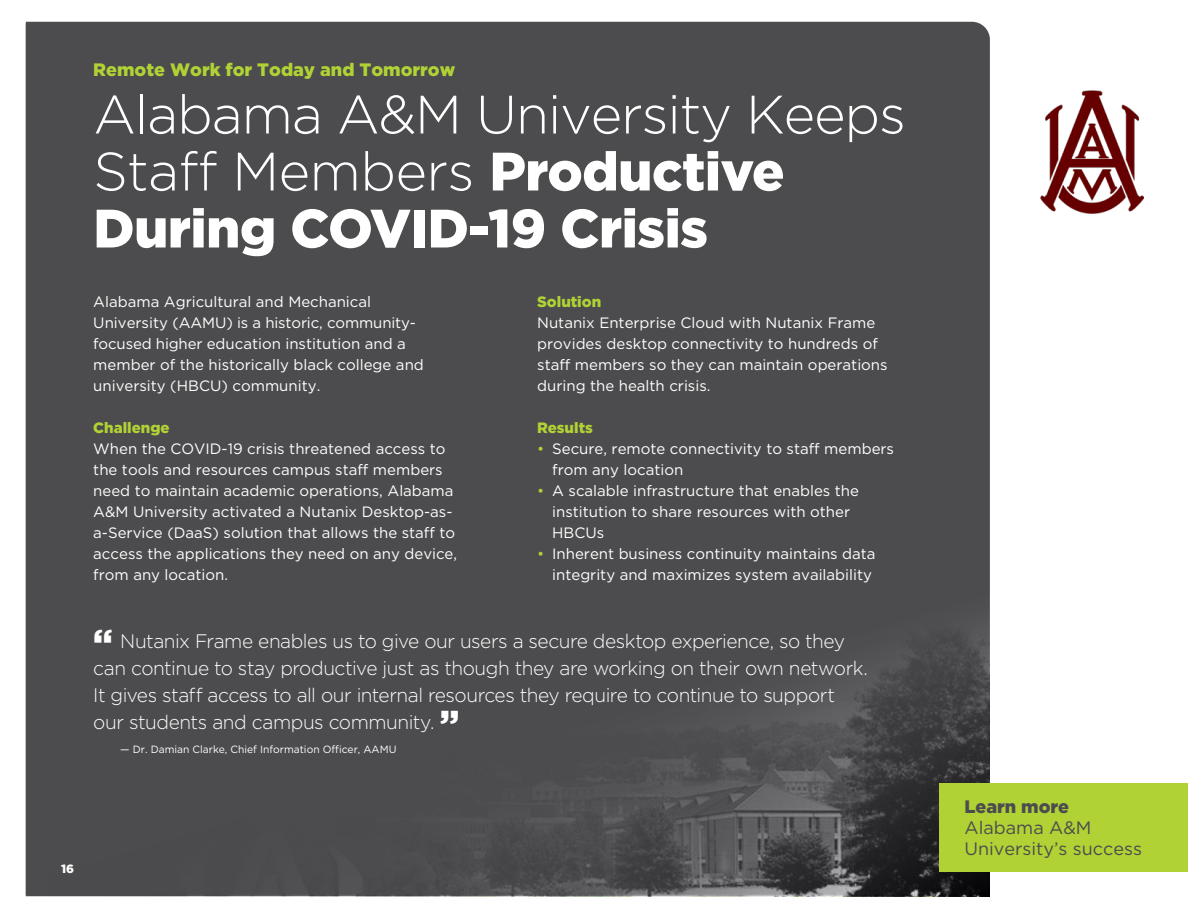
<style>
.page{position:relative;width:1188px;height:918px;background:#fff}
.page>*{position:absolute;margin:0;border:0;box-sizing:border-box;transform-origin:0 0}
.t1{font:300 54px/57px "Gotham";letter-spacing:-.02em;color:#fff}
.t2{font:300 19.5px/27px "Gotham";letter-spacing:-.025em;color:#fff}
.t3{font:18px/21px "Gotham";color:#4c4c4e}
.t4{font:900 18px "Gotham";color:#b0d235}
.t5{font:900 18px "Gotham";color:#4c4c4e}
.t6{font:15px/21px "Gotham";color:#fff}
.t7{font:900 15px "Gotham";color:#b0d235}
.t8{font:900 12px "Gotham";color:#fff}
.t9{font:10.5px "Gotham";color:#fff}
.s1{font-weight:900}
.s2{color:#b0d235}
.s3{font-weight:900;font-size:36px}
</style>
<div class="page">
<div style="left:26px;top:23px;width:964px;height:873px;background:#4c4c4e"></div>
<div style="left:939px;top:783px;width:249px;height:89px;background:#b0d235"></div>
<img style="left:1040px;top:90px;width:103px;height:123px">
<p class="t4" style="left:93px;top:57px;width:363px">Remote Work for Today and Tomorrow</p>
<h1 class="t1" style="left:93px;top:84px;width:814px">Alabama A&amp;M University Keeps<br>Staff Members <span class="s1">Productive<br>During COVID-19 Crisis</span></h1>
<p class="t6" style="left:93px;top:291px;width:332px">Alabama Agricultural and Mechanical University (AAMU) is a historic, community&shy;focused higher education institution and a member of the historically black college and university (HBCU) community.</p>
<p class="t7" style="left:93px;top:417px;width:78px">Challenge</p>
<p class="t6" style="left:93px;top:438px;width:365px">When the COVID-19 crisis threatened access to the tools and resources campus staff members need to maintain academic operations, Alabama A&amp;M University activated a Nutanix Desktop-as&shy;a-Service (DaaS) solution that allows the staff to access the applications they need on any device, from any location.</p>
<p class="t7" style="left:537px;top:291px;width:65px">Solution</p>
<p class="t6" style="left:537px;top:312px;width:352px">Nutanix Enterprise Cloud with Nutanix Frame provides desktop connectivity to hundreds of staff members so they can maintain operations during the health crisis.</p>
<p class="t7" style="left:537px;top:417px;width:57px">Results</p>
<p class="t6" style="left:552px;top:438px;width:343px;text-indent:-15px"><span class="s2">•</span> Secure, remote connectivity to staff members from any location</p>
<p class="t6" style="left:552px;top:480px;width:308px;text-indent:-15px"><span class="s2">•</span> A scalable infrastructure that enables the institution to share resources with other<br>HBCUs</p>
<p class="t6" style="left:537px;top:543px;width:340px;text-align:right"><span class="s2">•</span> Inherent business continuity maintains data integrity and maximizes system availability</p>
<p class="t2" style="left:93px;top:627px;width:776px"><span class="s3">“</span> Nutanix Frame enables us to give our users a secure desktop experience, so they can continue to stay productive just as though they are working on their own network.<br>It gives staff access to all our internal resources they require to continue to support our students and campus community. <span class="s3">”</span></p>
<p class="t9" style="left:120px;top:743px;width:278px">— Dr. Damian Clarke, Chief Information Officer, AAMU</p>
<p class="t8" style="left:61px;top:860px;width:14px">16</p>
<p class="t5" style="left:964px;top:795px;width:106px">Learn more</p>
<p class="t3" style="left:964px;top:817px;width:179px">Alabama A&amp;M<br>University’s success</p>
</div>
